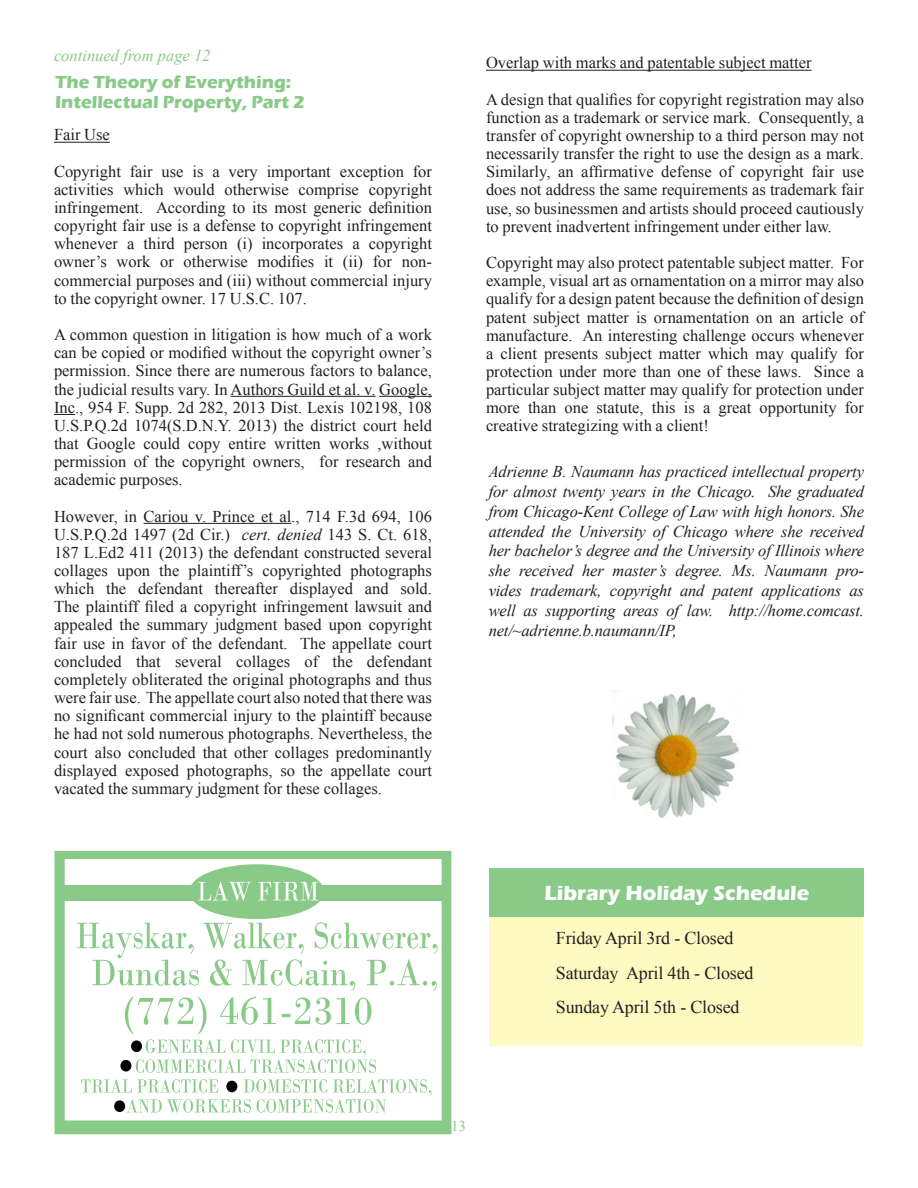
<style>
.page{position:relative;width:918px;height:1188px;background:#fff}
.page>*{position:absolute;margin:0;border:0;box-sizing:border-box;transform-origin:0 0}
.t1{font:700 21px "Eras ITC";color:#fff}
.Body_Text{font:18px "Times New Roman";letter-spacing:-.01em;color:#231f20}
.t2{font:700 18px/19.8px "Eras ITC";color:#8aca89}
.t3{font:16.5px/18.1px "Times New Roman";color:#231f20;text-align:justify}
.Body_Text-2{font:italic 16.5px/19.8px "Times New Roman";letter-spacing:-.01em;color:#231f20;text-align:justify}
.t4{font:italic 16.5px "Times New Roman";color:#8aca89}
.t5{font:15px "Times New Roman";color:#8aca89}
.s1{font-style:italic}
</style>
<div class="page">
<svg style="left:55px;top:851px;width:396px;height:283px"></svg>
<svg style="left:81px;top:1079px;width:351px;height:34px"></svg>
<svg style="left:77px;top:922px;width:361px;height:69px"></svg>
<div style="left:189px;top:864px;width:135px;height:55px;background:#8aca89;border-radius:50%"></div>
<svg style="left:198px;top:881px;width:120px;height:20px"></svg>
<svg style="left:125px;top:997px;width:251px;height:76px"></svg>
<div style="left:61px;top:885px;width:132px;height:16px;background:#8aca89"></div>
<div style="left:319px;top:886px;width:132px;height:15px;background:#8aca89"></div>
<div style="left:131px;top:1040px;width:11px;height:12px;background:#000;border-radius:50%"></div>
<div style="left:226px;top:1081px;width:11px;height:11px;background:#000;border-radius:50%"></div>
<div style="left:120px;top:1060px;width:11px;height:12px;background:#000;border-radius:50%"></div>
<div style="left:114px;top:1100px;width:11px;height:12px;background:#000;border-radius:50%"></div>
<hr style="left:54px;top:142px;width:56px;height:1px;background:#231f20">
<hr style="left:231px;top:396px;width:145px;height:1px;background:#231f20">
<hr style="left:379px;top:396px;width:53px;height:1px;background:#231f20">
<svg style="left:54px;top:414px;width:21px;height:1px"></svg>
<hr style="left:144px;top:523px;width:147px;height:1px;background:#231f20">
<img style="left:613px;top:694px;width:126px;height:124px">
<hr style="left:486px;top:70px;width:326px;height:1px;background:#231f20">
<div style="left:489px;top:916px;width:374px;height:129px;background:#fffac1"></div>
<div style="left:490px;top:868px;width:374px;height:49px;background:#8aca89"></div>
<p class="t4" style="left:54px;top:44px;width:158px">continued from page 12</p>
<p class="t2" style="left:55px;top:72px;width:251px">The Theory of Everything:<br>Intellectual Property, Part 2</p>
<p class="t3" style="left:54px;top:125px;width:57px">Fair Use</p>
<p class="t3" style="left:54px;top:162px;width:380px">Copyright fair use is a very important exception for activities which would otherwise comprise copyright infringement. According to its most generic definition copyright fair use is a defense to copyright infringement whenever a third person (i) incorporates a copyright owner’s work or otherwise modifies it (ii) for non&shy;commercial purposes and (iii) without commercial injury to the copyright owner. 17 U.S.C. 107.</p>
<p class="t3" style="left:54px;top:325px;width:380px">A common question in litigation is how much of a work can be copied or modified without the copyright owner’s permission. Since there are numerous factors to balance, the judicial results vary. In Authors Guild et al. v. Google, Inc., 954 F. Supp. 2d 282, 2013 Dist. Lexis 102198, 108<br>U.S.P.Q.2d 1074(S.D.N.Y. 2013) the district court held that Google could copy entire written works ,without permission of the copyright owners, for research and academic purposes.</p>
<p class="t3" style="left:54px;top:506px;width:380px">However, in Cariou v. Prince et al., 714 F.3d 694, 106<br>U.S.P.Q.2d 1497 (2d Cir.) <span class="s1">cert. denied</span> 143 S. Ct. 618, 187 L.Ed2 411 (2013) the defendant constructed several collages upon the plaintiff’s copyrighted photographs which the defendant thereafter displayed and sold.<br>The plaintiff filed a copyright infringement lawsuit and appealed the summary judgment based upon copyright fair use in favor of the defendant. The appellate court concluded that several collages of the defendant completely obliterated the original photographs and thus were fair use. The appellate court also noted that there was no significant commercial injury to the plaintiff because he had not sold numerous photographs. Nevertheless, the court also concluded that other collages predominantly displayed exposed photographs, so the appellate court vacated the summary judgment for these collages.</p>
<p class="t3" style="left:486px;top:53px;width:327px">Overlap with marks and patentable subject matter</p>
<p class="t3" style="left:486px;top:90px;width:380px">A design that qualifies for copyright registration may also function as a trademark or service mark. Consequently, a transfer of copyright ownership to a third person may not necessarily transfer the right to use the design as a mark.<br>Similarly, an affirmative defense of copyright fair use does not address the same requirements as trademark fair use, so businessmen and artists should proceed cautiously to prevent inadvertent infringement under either law.</p>
<p class="t3" style="left:486px;top:253px;width:380px">Copyright may also protect patentable subject matter. For example, visual art as ornamentation on a mirror may also qualify for a design patent because the definition of design patent subject matter is ornamentation on an article of manufacture. An interesting challenge occurs whenever a client presents subject matter which may qualify for protection under more than one of these laws. Since a particular subject matter may qualify for protection under more than one statute, this is a great opportunity for creative strategizing with a client!</p>
<p class="Body_Text-2" style="left:489px;top:461px;width:377px">Adrienne B. Naumann has practiced intellectual property for almost twenty years in the Chicago. She graduated from Chicago-Kent College of Law with high honors. She attended the University of Chicago where she received her bachelor’s degree and the University of Illinois where she received her master’s degree. Ms. Naumann pro&shy;vides trademark, copyright and patent applications as well as supporting areas of law. http://home.comcast. net/~adrienne.b.naumann/IP,</p>
<p class="t1" style="left:545px;top:881px;width:266px">Library Holiday Schedule</p>
<p class="Body_Text" style="left:556px;top:926px;width:179px">Friday April 3rd - Closed</p>
<p class="Body_Text" style="left:556px;top:960px;width:199px">Saturday April 4th - Closed</p>
<p class="Body_Text" style="left:556px;top:995px;width:185px">Sunday April 5th - Closed</p>
<p class="t5" style="left:451px;top:1116px;width:16px">13</p>
</div>
